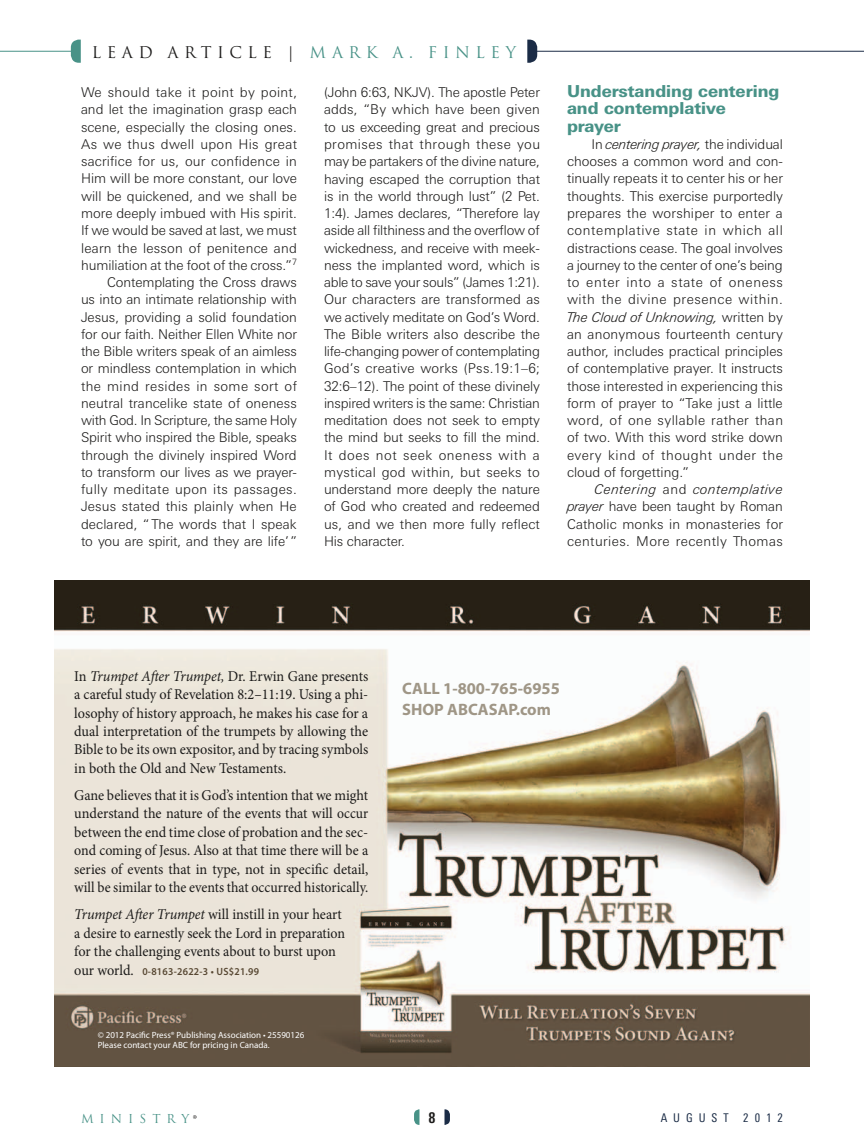
<style>
.page{position:relative;width:864px;height:1148px;background:#fff}
.page>*{position:absolute;margin:0;border:0;box-sizing:border-box;transform-origin:0 0}
.t1{font:800 16.5px/17.2px "Linotype Univers Basic";color:#489287}
.t2{font:700 16.5px/21px "Myriad Pro";color:#9f9686}
.t3{font:15.75px "Trajan Pro";letter-spacing:.35em;color:#1c1b1a}
.t4{font:15px/18.3px "Minion Pro";color:#1c1b1a;text-align:justify;scale:.95 1}
.t5{font:700 condensed 15px "Linotype Univers";color:#1c1b1a}
.t6{font:300 13.5px/17.2px "Linotype Univers Basic";color:#1c1b1a;text-align:justify}
.t7{font:condensed 12px "Linotype Univers";letter-spacing:.5em;color:#1b2c46}
.t8{font:12px "Trajan Pro";letter-spacing:.5em;color:#489287}
.t9{font:600 10.5px "Myriad Pro";letter-spacing:.025em;color:#584833;scale:.95 1}
.t10{font:9px/9.8px "Myriad Pro";color:#fff}
.s1{color:#489287}
.s2{font-style:italic}
.s3{font-family:"Minion Pro";font-weight:400;font-size:15px;color:#1c1b1a}
</style>
<div class="page">
<svg style="left:414px;top:1109px;width:5px;height:15px"></svg>
<svg style="left:445px;top:1109px;width:5px;height:15px"></svg>
<svg style="left:193px;top:1115px;width:4px;height:3px"></svg>
<svg style="left:71px;top:40px;width:10px;height:23px"></svg>
<hr style="left:0;top:51px;width:72px;height:1px;background:#489287">
<hr style="left:532px;top:51px;width:332px;height:1px;background:#1b2c46">
<svg style="left:527px;top:40px;width:10px;height:23px"></svg>
<img style="left:54px;top:580px;width:756px;height:486px">
<p class="t3" style="left:92px;top:42px;width:367px">LEAD ARTICLE | <span class="s1">MAR K A. FINLEY</span></p>
<p class="t6" style="left:81px;top:84px;width:218px;text-align:right">We should take it point by point, and let the imagination grasp each scene, especially the closing ones.<br>As we thus dwell upon His great sacrifice for us, our confidence in Him will be more constant, our love will be quickened, and we shall be more deeply imbued with His spirit.<br>If we would be saved at last, we must learn the lesson of penitence and humiliation at the foot of the cross.”<sup>7<br></sup>Contemplating the Cross draws<br>us into an intimate relationship with Jesus, providing a solid foundation for our faith. Neither Ellen White nor the Bible writers speak of an aimless or mindless contemplation in which the mind resides in some sort of neutral trancelike state of oneness with God. In Scripture, the same Holy Spirit who inspired the Bible, speaks through the divinely inspired Word to transform our lives as we prayer&shy;fully meditate upon its passages.<br>Jesus stated this plainly when He declared, “ The words that I speak to you are spirit, and they are life’”</p>
<p class="t6" style="left:324px;top:84px;width:218px">(John 6:63, NKJV). The apostle Peter adds, “By which have been given to us exceeding great and precious promises that through these you may be partakers of the divine nature, having escaped the corruption that is in the world through lust” (2 Pet.<br>1:4). James declares, “Therefore lay aside all filthiness and the overflow of wickedness, and receive with meek&shy;ness the implanted word, which is able to save your souls” (James 1:21).<br>Our characters are transformed as we actively meditate on God’s Word.<br>The Bible writers also describe the life-changing power of contemplating God’s creative works (Pss.19:1–6; 32:6–12). The point of these divinely inspired writers is the same: Christian meditation does not seek to empty the mind but seeks to fill the mind.<br>It does not seek oneness with a mystical god within, but seeks to understand more deeply the nature of God who created and redeemed us, and we then more fully reflect His character.</p>
<p class="t1" style="left:567px;top:82px;width:214px">Understanding centering and contemplative prayer</p>
<p class="t6" style="left:567px;top:135px;width:218px;text-indent:24px">In <span class="s2">centering prayer,</span> the individual chooses a common word and con&shy;tinually repeats it to center his or her thoughts. This exercise purportedly prepares the worshiper to enter a contemplative state in which all distractions cease. The goal involves a journey to the center of one’s being to enter into a state of oneness with the divine presence within.<br><span class="s2">The Cloud of Unknowing,</span> written by an anonymous fourteenth century author, includes practical principles of contemplative prayer. It instructs those interested in experiencing this form of prayer to “Take just a little word, of one syllable rather than of two. With this word strike down every kind of thought under the cloud of forgetting.”</p>
<p class="t6" style="left:567px;top:480px;width:218px;text-indent:27px"><span class="s2">Centering</span> and <span class="s2">contemplative prayer</span> have been taught by Roman Catholic monks in monasteries for centuries. More recently Thomas</p>
<p class="t4" style="left:74px;top:667px;width:311px">In <span class="s2">Trumpet After Trumpet,</span> Dr. Erwin Gane presents a careful study of Revelation 8:2–11:19. Using a phi&shy;losophy of history approach, he makes his case for a dual interpretation of the trumpets by allowing the Bible to be its own expositor, and by tracing symbols in both the Old and New Testaments.</p>
<p class="t4" style="left:74px;top:786px;width:311px">Gane believes that it is God’s intention that we might understand the nature of the events that will occur between the end time close of probation and the sec&shy;ond coming of Jesus. Also at that time there will be a series of events that in type, not in specific detail, will be similar to the events that occurred historically.</p>
<p class="t4" style="left:74px;top:905px;width:287px;text-align:left"><span class="s2">Trumpet After Trumpet</span> will instill in your heart a desire to earnestly seek the Lord in preparation for the challenging events about to burst upon</p>
<p class="t9" style="left:74px;top:964px;width:196px"><span class="s3">our world.</span> 0-8163-2622-3 • US$21.99</p>
<p class="t10" style="left:98px;top:1030px;width:208px">© 2012 Pacific Press® Publishing Association • 25590126<br>Please contact your ABC for pricing in Canada.</p>
<p class="t2" style="left:402px;top:677px;width:159px">CALL 1-800-765-6955<br>SHOP ABCASAP.com</p>
<p class="t8" style="left:81px;top:1111px;width:110px">MINISTRY</p>
<p class="t5" style="left:429px;top:1108px;width:9px">8</p>
<p class="t7" style="left:661px;top:1110px;width:124px">AUGUST 2012</p>
</div>
